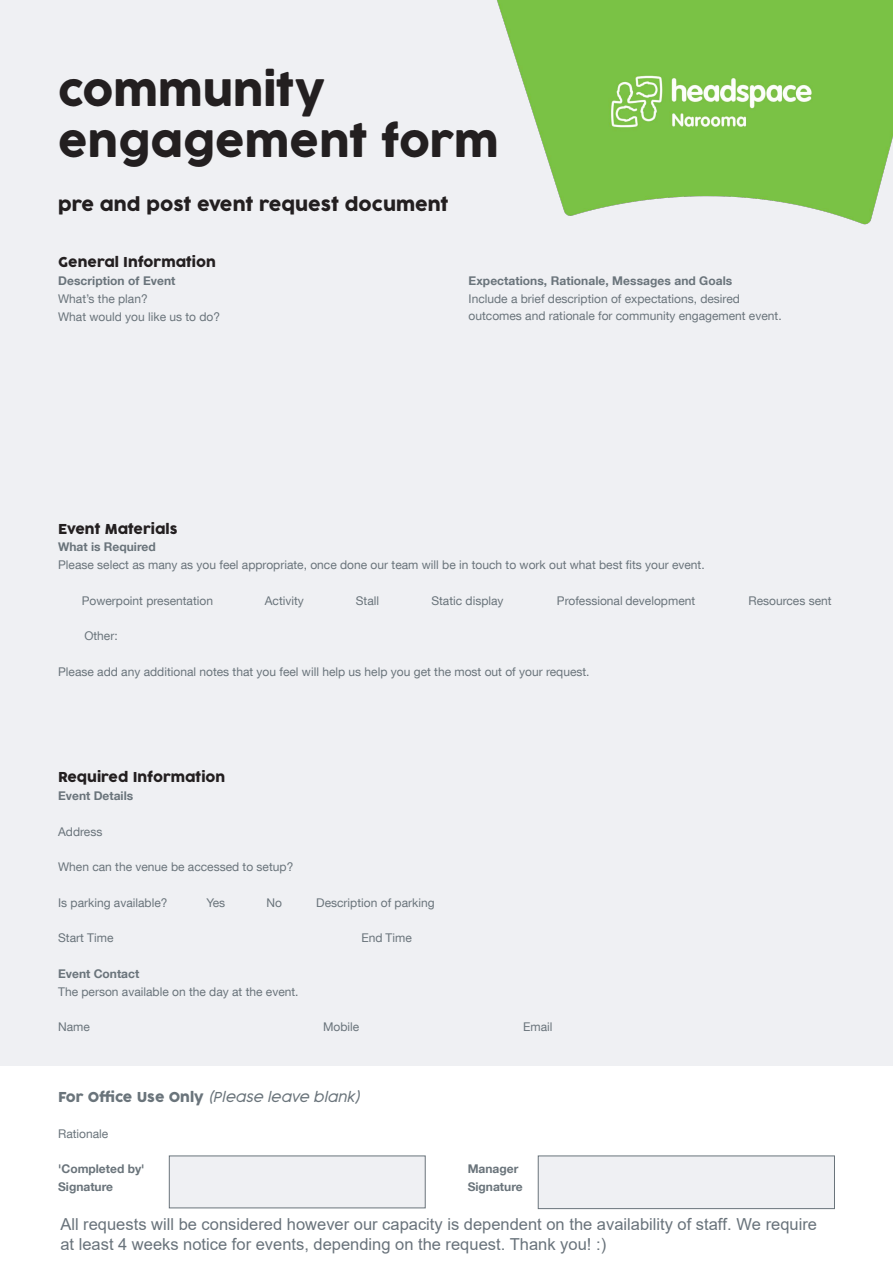
<style>
.page{position:relative;width:893px;height:1263px;background:#eff0f3}
.page>*{position:absolute;margin:0;border:0;box-sizing:border-box;transform-origin:0 0}
.t1{font:42px/50.4px "Cocogoose Pro";color:#231f20}
.t2{font:18px "Cocogoose Pro";color:#231f20}
.t3{font:16.5px/19.8px "Arial";color:#69737b}
.t4{font:13.5px "Cocogoose Pro";color:#231f20}
.t5{font:italic 300 13.5px "Cocogoose Pro";color:#6a747b}
.t6{font:12px/17.7px "Helvetica Neue LT Com";color:#6a747b}
.t7{font:700 12px/17.7px "Helvetica Neue LT Com";color:#6a747b}
.s1{font-weight:400;font-style:normal}
</style>
<div class="page">
<div style="left:0;top:1067px;width:893px;height:196px;background:#fff"></div>
<div style="left:169px;top:1155px;width:257px;height:53px;background:#eff0f3;border:1px solid #6a747b"></div>
<div style="left:538px;top:1155px;width:297px;height:54px;background:#eff0f3;border:1px solid #6a747b"></div>
<img style="left:497px;top:1px;width:396px;height:224px">
<h1 class="t1" style="left:58px;top:67px;width:442px">community engagement form</h1>
<h2 class="t2" style="left:58px;top:192px;width:392px">pre and post event request document</h2>
<p class="t4" style="left:58px;top:253px;width:159px">General Information</p>
<p class="t7" style="left:58px;top:271px;width:119px">Description of Event</p>
<p class="t6" style="left:58px;top:289px;width:164px">What’s the plan?<br>What would you like us to do?</p>
<p class="t4" style="left:58px;top:520px;width:121px">Event Materials</p>
<p class="t7" style="left:469px;top:271px;width:265px">Expectations, Rationale, Messages and Goals</p>
<p class="t6" style="left:469px;top:289px;width:315px">Include a brief description of expectations, desired outcomes and rationale for community engagement event.</p>
<p class="t7" style="left:58px;top:538px;width:99px">What is Required</p>
<p class="t6" style="left:58px;top:556px;width:648px">Please select as many as you feel appropriate, once done our team will be in touch to work out what best fits your event.</p>
<p class="t6" style="left:82px;top:591px;width:133px">Powerpoint presentation</p>
<p class="t6" style="left:265px;top:591px;width:41px">Activity</p>
<p class="t6" style="left:356px;top:591px;width:25px">Stall</p>
<p class="t6" style="left:557px;top:591px;width:140px">Professional development</p>
<p class="t6" style="left:84px;top:627px;width:35px">Other:</p>
<p class="t6" style="left:431px;top:591px;width:74px">Static display</p>
<p class="t6" style="left:748px;top:591px;width:85px">Resources sent</p>
<p class="t6" style="left:58px;top:662px;width:533px">Please add any additional notes that you feel will help us help you get the most out of your request.</p>
<p class="t4" style="left:58px;top:768px;width:169px">Required Information</p>
<p class="t7" style="left:58px;top:787px;width:77px">Event Details</p>
<p class="t6" style="left:58px;top:822px;width:46px">Address</p>
<p class="t6" style="left:58px;top:858px;width:237px">When can the venue be accessed to setup?</p>
<p class="t6" style="left:58px;top:893px;width:111px">Is parking available?</p>
<p class="t6" style="left:58px;top:929px;width:57px">Start Time</p>
<p class="t6" style="left:206px;top:893px;width:20px">Yes</p>
<p class="t6" style="left:267px;top:893px;width:17px">No</p>
<p class="t7" style="left:58px;top:964px;width:83px">Event Contact</p>
<p class="t6" style="left:58px;top:982px;width:242px">The person available on the day at the event.</p>
<p class="t6" style="left:316px;top:893px;width:120px">Description of parking</p>
<p class="t6" style="left:361px;top:929px;width:52px">End Time</p>
<p class="t6" style="left:58px;top:1018px;width:33px">Name</p>
<p class="t6" style="left:323px;top:1018px;width:38px">Mobile</p>
<p class="t6" style="left:523px;top:1018px;width:31px">Email</p>
<p class="t5" style="left:58px;top:1088px;width:303px"><span class="s1">For Office Use Only</span> (Please leave blank)</p>
<p class="t6" style="left:58px;top:1124px;width:52px">Rationale</p>
<p class="t7" style="left:58px;top:1160px;width:88px">'Completed by'<br>Signature</p>
<p class="t7" style="left:468px;top:1160px;width:56px">Manager<br>Signature</p>
<h3 class="t3" style="left:60px;top:1214px;width:758px">All requests will be considered however our capacity is dependent on the availability of staff. We require at least 4 weeks notice for events, depending on the request. Thank you! :)</h3>
</div>
